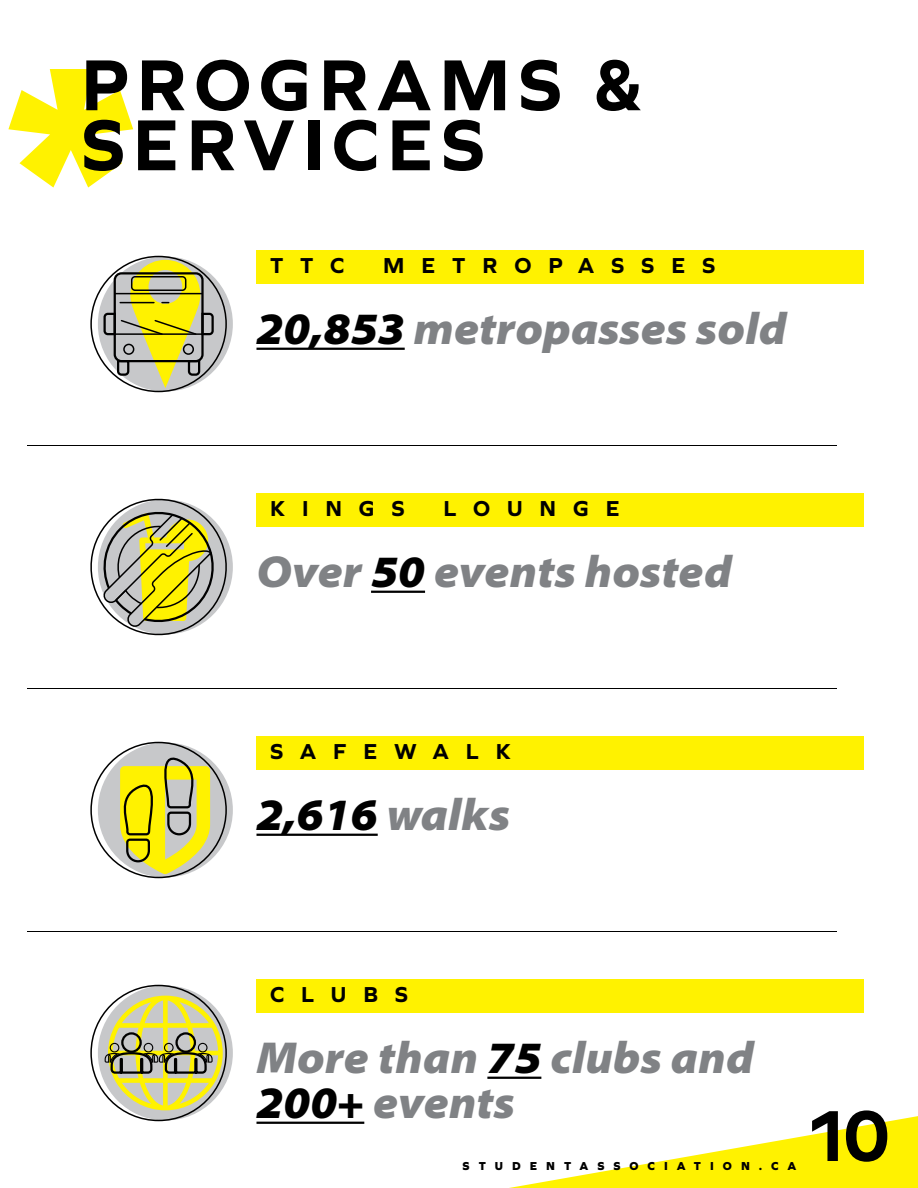
<style>
.page{position:relative;width:918px;height:1188px;background:#fff}
.page>*{position:absolute;margin:0;border:0;box-sizing:border-box;transform-origin:0 0}
.t1{font:800 300px "Graphie";color:#fff200}
.t2{font:700 75px/60px "Graphie";letter-spacing:.1em;color:#000}
.t3{font:italic 900 semi-expanded 45px/45px "Myriad Pro";color:#808285}
.t4{font:italic 900 semi-expanded 45px "Myriad Pro";color:#000}
.t5{font:700 22.5px "Graphie";letter-spacing:.75em;color:#000}
.t6{font:800 12px "Graphie";letter-spacing:.75em;color:#000}
.s1{color:#000}
.s2{color:#808285}
</style>
<div class="page">
<svg style="left:509px;top:1116px;width:409px;height:72px"></svg>
<hr style="left:27px;top:445px;width:810px;height:1px;background:#000">
<hr style="left:27px;top:688px;width:810px;height:1px;background:#000">
<hr style="left:27px;top:931px;width:810px;height:1px;background:#000">
<div style="left:256px;top:250px;width:608px;height:34px;background:#fff200"></div>
<svg style="left:98px;top:256px;width:135px;height:136px;background:#b0b0b2"></svg>
<svg style="left:102px;top:260px;width:113px;height:128px;background:#c9c57e"></svg>
<div style="left:114px;top:272px;width:90px;height:90px;border:2px solid #000;border-radius:7px"></div>
<hr style="left:256px;top:348px;width:149px;height:2px;background:#000">
<div style="left:256px;top:493px;width:608px;height:33px;background:#fff200"></div>
<svg style="left:90px;top:498px;width:143px;height:138px"></svg>
<hr style="left:371px;top:591px;width:54px;height:2px;background:#000">
<div style="left:256px;top:736px;width:608px;height:34px;background:#fff200"></div>
<svg style="left:98px;top:742px;width:135px;height:136px;background:#babbbc"></svg>
<svg style="left:116px;top:750px;width:94px;height:124px;background:#d2cc56"></svg>
<hr style="left:256px;top:834px;width:122px;height:2px;background:#000">
<div style="left:256px;top:979px;width:608px;height:33px;background:#fff200"></div>
<svg style="left:98px;top:986px;width:135px;height:134px;background:#b5b6b7"></svg>
<svg style="left:105px;top:996px;width:118px;height:114px;background:#c4c17f"></svg>
<hr style="left:487px;top:1077px;width:54px;height:2px;background:#000">
<hr style="left:256px;top:1122px;width:108px;height:2px;background:#000">
<h2 class="t2" style="left:81px;top:53px;width:563px">PROGRAMS &amp;<br>SERVICES</h2>
<h1 class="t1" style="left:0;top:1px;width:143px">*</h1>
<p class="t5" style="left:270px;top:253px;width:76px">TTC</p>
<p class="t5" style="left:383px;top:253px;width:334px">METROPASSES</p>
<p class="t3" style="left:256px;top:307px;width:531px"><span class="s1">20,853</span> metropasses sold</p>
<p class="t5" style="left:270px;top:496px;width:136px">KINGS</p>
<p class="t5" style="left:444px;top:496px;width:178px">LOUNGE</p>
<p class="t3" style="left:256px;top:550px;width:477px">Over <span class="s1">50</span> events hosted</p>
<p class="t5" style="left:270px;top:739px;width:243px">SAFEWALK</p>
<p class="t4" style="left:256px;top:789px;width:255px">2,616 <span class="s2">walks</span></p>
<p class="t5" style="left:270px;top:982px;width:140px">CLUBS</p>
<p class="t3" style="left:256px;top:1036px;width:499px">More than <span class="s1">75</span> clubs and<br><span class="s1">200+</span> events</p>
<p class="t6" style="left:463px;top:1159px;width:335px">STUDENTASSOCIATION.CA</p>
<h2 class="t2" style="left:801px;top:1104px;width:91px">10</h2>
</div>
